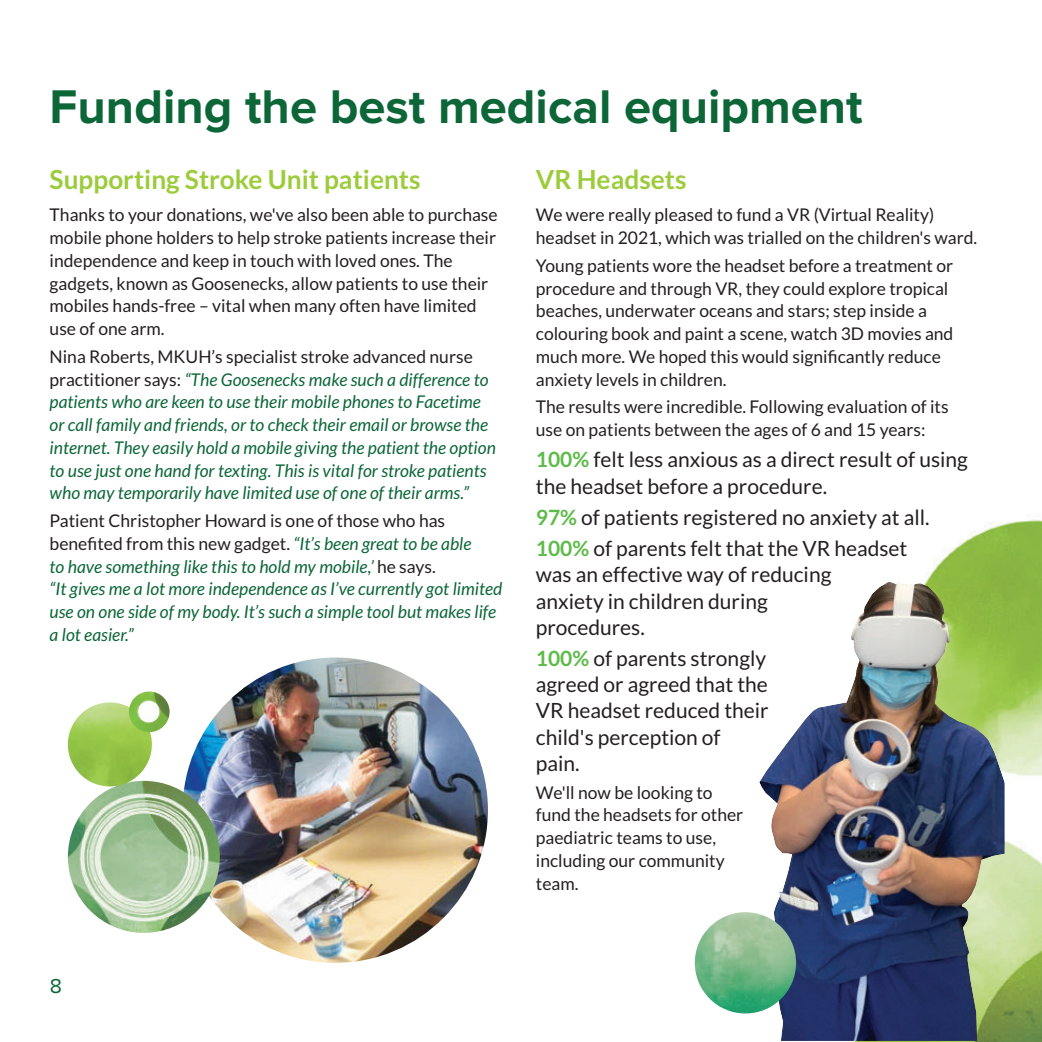
<style>
.page{position:relative;width:1042px;height:1042px;background:#fff}
.page>*{position:absolute;margin:0;border:0;box-sizing:border-box;transform-origin:0 0}
.t1{font:700 49px "Proxima Nova";color:#0c6638}
.t2{font:700 26.25px "Lato";color:#9ccb3b}
.t3{font:21px/26.2px "Lato";color:#231f20}
.t4{font:21px "Proxima Nova";color:#0c6638}
.t5{font:17.5px/22.8px "Lato";color:#231f20}
.t6{font:italic 17.5px/22.8px "Lato";color:#0c6638}
.s1{font-style:normal;color:#231f20}
.s2{font-weight:700;color:#5dbb48}
</style>
<div class="page">
<img style="left:855px;top:517px;width:187px;height:525px">
<img style="left:183px;top:657px;width:305px;height:306px;border-radius:50%">
<img style="left:759px;top:582px;width:245px;height:459px">
<img style="left:695px;top:912px;width:101px;height:101px;border-radius:50%">
<img style="left:68px;top:781px;width:152px;height:152px;border-radius:50%">
<img style="left:68px;top:702px;width:84px;height:84px;border-radius:50%">
<img style="left:129px;top:691px;width:41px;height:41px;border-radius:50%">
<h1 class="t1" style="left:50px;top:86px;width:815px">Funding the best medical equipment</h1>
<h2 class="t2" style="left:50px;top:168px;width:372px">Supporting Stroke Unit patients</h2>
<p class="t5" style="left:50px;top:205px;width:449px">Thanks to your donations, we've also been able to purchase mobile phone holders to help stroke patients increase their independence and keep in touch with loved ones. The gadgets, known as Goosenecks, allow patients to use their mobiles hands-free – vital when many often have limited use of one arm.</p>
<p class="t6" style="left:50px;top:346px;width:448px"><span class="s1">Nina Roberts, MKUH’s specialist stroke advanced nurse practitioner says:</span> “The Goosenecks make such a difference to patients who are keen to use their mobile phones to Facetime or call family and friends, or to check their email or browse the internet. They easily hold a mobile giving the patient the option to use just one hand for texting. This is vital for stroke patients who may temporarily have limited use of one of their arms.”</p>
<p class="t6" style="left:50px;top:511px;width:454px"><span class="s1">Patient Christopher Howard is one of those who has benefited from this new gadget.</span> “It’s been great to be able<br>to have something like this to hold my mobile,’ <span class="s1">he says.<br></span>“It gives me a lot more independence as I’ve currently got limited use on one side of my body. It’s such a simple tool but makes life a lot easier.”</p>
<h2 class="t2" style="left:536px;top:168px;width:152px">VR Headsets</h2>
<p class="t5" style="left:536px;top:205px;width:443px">We were really pleased to fund a VR (Virtual Reality) headset in 2021, which was trialled on the children's ward.</p>
<p class="t5" style="left:536px;top:255px;width:419px">Young patients wore the headset before a treatment or procedure and through VR, they could explore tropical beaches, underwater oceans and stars; step inside a colouring book and paint a scene, watch 3D movies and much more. We hoped this would significantly reduce anxiety levels in children.</p>
<p class="t5" style="left:536px;top:397px;width:414px">The results were incredible. Following evaluation of its use on patients between the ages of 6 and 15 years:</p>
<p class="t3" style="left:536px;top:448px;width:433px"><span class="s2">100%</span> felt less anxious as a direct result of using the headset before a procedure.</p>
<p class="t3" style="left:536px;top:503px;width:395px;line-height:31.2px"><span class="s2">97%</span> of patients registered no anxiety at all.<br><span class="s2">100%</span> of parents felt that the VR headset</p>
<p class="t3" style="left:536px;top:563px;width:297px">was an effective way of reducing anxiety in children during procedures.</p>
<p class="t3" style="left:536px;top:646px;width:234px"><span class="s2">100%</span> of parents strongly agreed or agreed that the<br>VR headset reduced their child's perception of pain.</p>
<p class="t5" style="left:536px;top:782px;width:209px">We'll now be looking to fund the headsets for other paediatric teams to use, including our community team.</p>
<p class="t4" style="left:50px;top:977px;width:14px">8</p>
</div>
